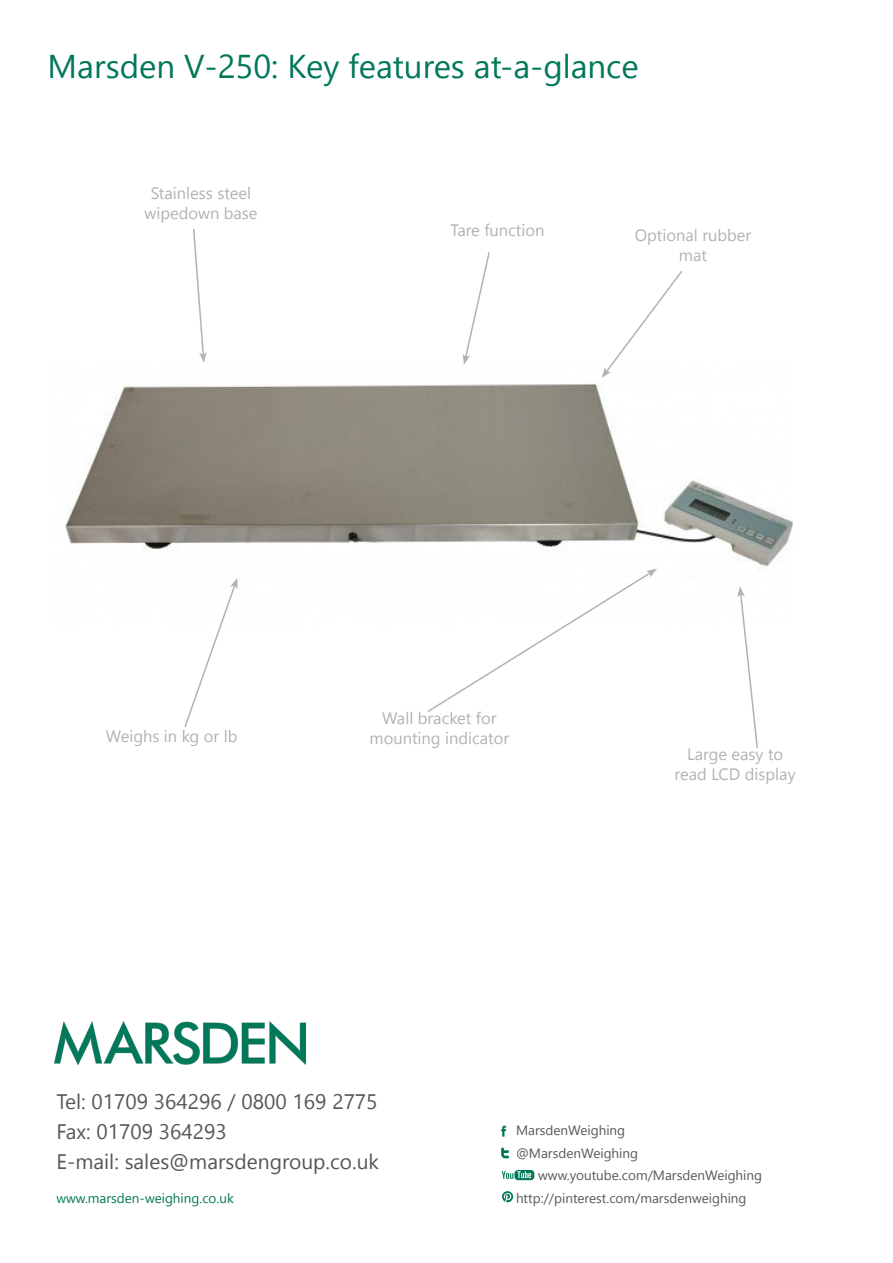
<style>
.page{position:relative;width:893px;height:1263px;background:#fff}
.page>*{position:absolute;margin:0;border:0;box-sizing:border-box;transform-origin:0 0}
.t1{font:33px "Leelawadee UI";color:#007859}
.t2{font:21px/30px "Leelawadee UI";color:#575756}
.t3{font:16.5px/19.8px "Leelawadee UI";color:#b3b2b2;text-align:center}
.t4{font:13.5px "Leelawadee UI";color:#575756}
.t5{font:13.5px "Leelawadee UI";color:#007859}
</style>
<div class="page">
<img style="left:54px;top:1021px;width:251px;height:43px">
<img style="left:65px;top:354px;width:728px;height:235px">
<svg style="left:192px;top:229px;width:15px;height:134px"></svg>
<svg style="left:501px;top:1147px;width:8px;height:11px"></svg>
<svg style="left:501px;top:1126px;width:5px;height:10px"></svg>
<svg style="left:502px;top:1170px;width:32px;height:10px"></svg>
<svg style="left:502px;top:1191px;width:11px;height:11px"></svg>
<svg style="left:463px;top:252px;width:28px;height:113px"></svg>
<svg style="left:737px;top:586px;width:22px;height:162px"></svg>
<svg style="left:183px;top:578px;width:54px;height:149px"></svg>
<svg style="left:426px;top:569px;width:231px;height:143px"></svg>
<svg style="left:602px;top:271px;width:82px;height:107px"></svg>
<h1 class="t1" style="left:48px;top:43px;width:593px">Marsden V-250: Key features at-a-glance</h1>
<p class="t3" style="left:144px;top:183px;width:114px">Stainless steel wipedown base</p>
<p class="t3" style="left:450px;top:219px;width:96px">Tare function</p>
<p class="t3" style="left:635px;top:224px;width:118px">Optional rubber mat</p>
<p class="t3" style="left:382px;top:707px;width:116px">Wall bracket for</p>
<p class="t3" style="left:106px;top:725px;width:133px">Weighs in kg or lb</p>
<p class="t3" style="left:369px;top:727px;width:141px">mounting indicator</p>
<p class="t3" style="left:674px;top:744px;width:123px">Large easy to read LCD display</p>
<p class="t2" style="left:56px;top:1085px;width:324px">Tel: 01709 364296 / 0800 169 2775<br>Fax: 01709 364293<br>E-mail: sales@marsdengroup.co.uk</p>
<p class="t5" style="left:56px;top:1189px;width:179px">www.marsden-weighing.co.uk</p>
<p class="t4" style="left:516px;top:1121px;width:111px">MarsdenWeighing</p>
<p class="t4" style="left:516px;top:1144px;width:124px">@MarsdenWeighing</p>
<p class="t4" style="left:538px;top:1166px;width:225px">www.youtube.com/MarsdenWeighing</p>
<p class="t4" style="left:516px;top:1189px;width:232px">http://pinterest.com/marsdenweighing</p>
</div>
